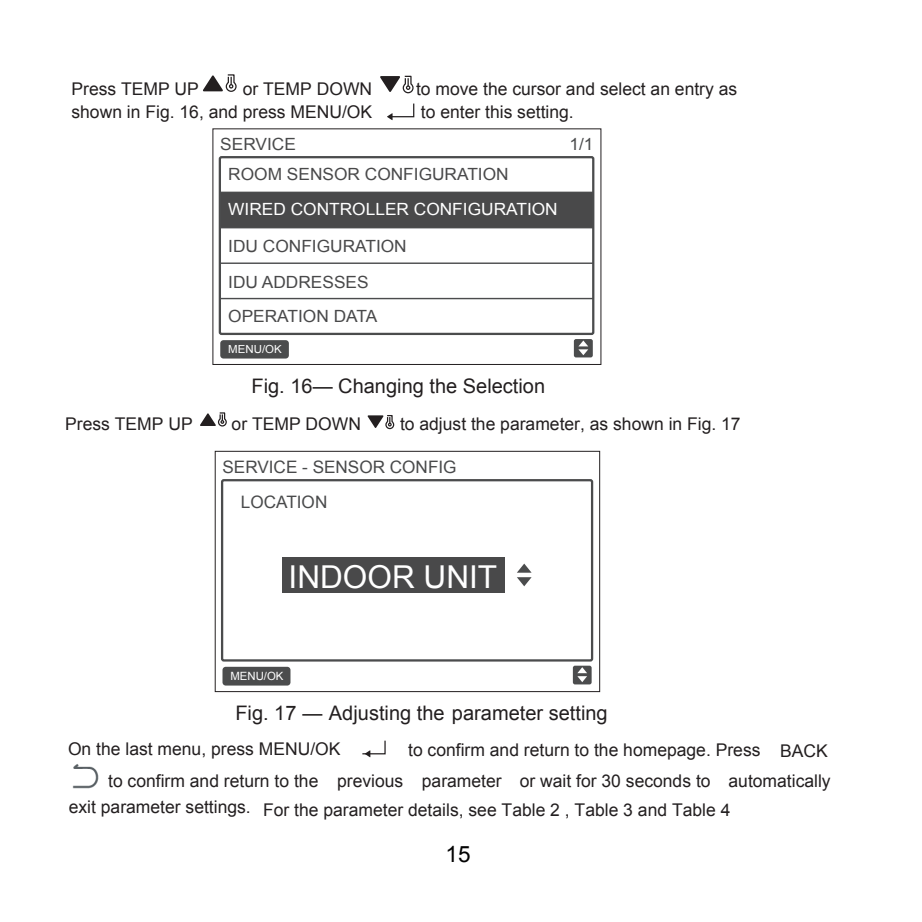
<style>
.page{position:relative;width:922px;height:922px;background:#fff}
.page>*{position:absolute;margin:0;border:0;box-sizing:border-box;transform-origin:0 0}
.t1{font:31.5px "Arial";color:#fff}
.t2{font:22.5px "Arial";color:#030303}
.t3{font:20px "Arial";color:#231f20}
.t4{font:17.5px/31px "Arial";color:#231f20;text-align:right}
.t5{font:17.25px/34.8px "Arial";color:#494a4b}
.t6{font:16.75px/35.2px "Arial";color:#49494a}
.t7{font:16.75px "Arial";color:#fff}
.t8{font:16.75px "Arial";color:#494a4b}
.t9{font:11.25px "Arial";color:#fff}
</style>
<div class="page">
<svg style="left:387px;top:103px;width:28px;height:17px"></svg>
<svg style="left:200px;top:412px;width:27px;height:15px"></svg>
<svg style="left:203px;top:74px;width:34px;height:18px"></svg>
<svg style="left:367px;top:415px;width:28px;height:14px"></svg>
<svg style="left:380px;top:75px;width:34px;height:19px"></svg>
<div style="left:220px;top:192px;width:373px;height:35px;background:#49494a"></div>
<div style="left:219px;top:156px;width:375px;height:179px;border:2px solid #4b4c4d;border-radius:2px"></div>
<div style="left:573px;top:339px;width:19px;height:18px;background:#4b4c4d;border-radius:2px"></div>
<svg style="left:578px;top:340px;width:10px;height:15px"></svg>
<div style="left:220px;top:340px;width:69px;height:18px;background:#4b4c4d;border-radius:3px"></div>
<hr style="left:220px;top:191px;width:373px;height:2px;background:#4b4c4d">
<hr style="left:220px;top:227px;width:373px;height:1px;background:#4b4c4d">
<hr style="left:220px;top:262px;width:373px;height:2px;background:#4b4c4d">
<hr style="left:220px;top:298px;width:373px;height:1px;background:#4b4c4d">
<img style="left:72px;top:764px;width:27px;height:25px">
<svg style="left:362px;top:740px;width:24px;height:17px"></svg>
<div style="left:215px;top:451px;width:385px;height:240px;background:#fff;border:1px solid #231f20"></div>
<div style="left:221px;top:479px;width:372px;height:182px;border:2px solid #4b4c4d;border-radius:2px"></div>
<div style="left:572px;top:665px;width:19px;height:19px;background:#4b4c4d;border-radius:2px"></div>
<svg style="left:577px;top:667px;width:10px;height:15px"></svg>
<div style="left:222px;top:666px;width:68px;height:19px;background:#4b4c4d;border-radius:3px"></div>
<svg style="left:517px;top:563px;width:14px;height:23px"></svg>
<div style="left:282px;top:557px;width:222px;height:35px;background:#49494a"></div>
<p class="t4" style="left:71px;top:74px;width:129px">Press TEMP UP</p>
<p class="t4" style="left:243px;top:74px;width:131px">or TEMP DOWN</p>
<p class="t4" style="left:416px;top:74px;width:322px">to move the cursor and select an entry as</p>
<p class="t4" style="left:71px;top:96px;width:302px">shown in Fig. 16, and press MENU/OK</p>
<p class="t4" style="left:421px;top:96px;width:154px">to enter this setting.</p>
<p class="t8" style="left:220px;top:133px;width:77px">SERVICE</p>
<p class="t8" style="left:569px;top:133px;width:26px">1/1</p>
<p class="t6" style="left:228px;top:157px;width:282px">ROOM SENSOR CONFIGURATION</p>
<p class="t7" style="left:228px;top:198px;width:331px">WIRED CONTROLLER CONFIGURATION</p>
<p class="t6" style="left:228px;top:228px;width:180px">IDU CONFIGURATION<br>IDU ADDRESSES<br>OPERATION DATA</p>
<p class="t9" style="left:228px;top:342px;width:55px">MENU/OK</p>
<p class="t3" style="left:251px;top:373px;width:295px">Fig. 16— Changing the Selection</p>
<p class="t4" style="left:65px;top:408px;width:129px">Press TEMP UP</p>
<p class="t4" style="left:231px;top:408px;width:131px">or TEMP DOWN</p>
<p class="t4" style="left:400px;top:408px;width:342px">to adjust the parameter, as shown in Fig. 17</p>
<p class="t5" style="left:241px;top:449px;width:217px;text-indent:-18px">SERVICE - SENSOR CONFIG<br>LOCATION</p>
<h1 class="t1" style="left:288px;top:555px;width:210px">INDOOR UNIT</h1>
<p class="t9" style="left:230px;top:668px;width:55px">MENU/OK</p>
<p class="t3" style="left:235px;top:700px;width:374px">Fig. 17 — Adjusting the parameter setting</p>
<p class="t4" style="left:68px;top:733px;width:274px">On the last menu, press MENU/OK</p>
<p class="t4" style="left:108px;top:734px;width:724px">to confirm and return to the homepage. Press BACK<br>to confirm and return to the previous parameter or wait for 30 seconds to automatically</p>
<p class="t4" style="left:263px;top:794px;width:468px">For the parameter details, see Table 2 , Table 3 and Table 4</p>
<p class="t4" style="left:69px;top:791px;width:183px">exit parameter settings.</p>
<p class="t2" style="left:445px;top:839px;width:27px">15</p>
</div>
